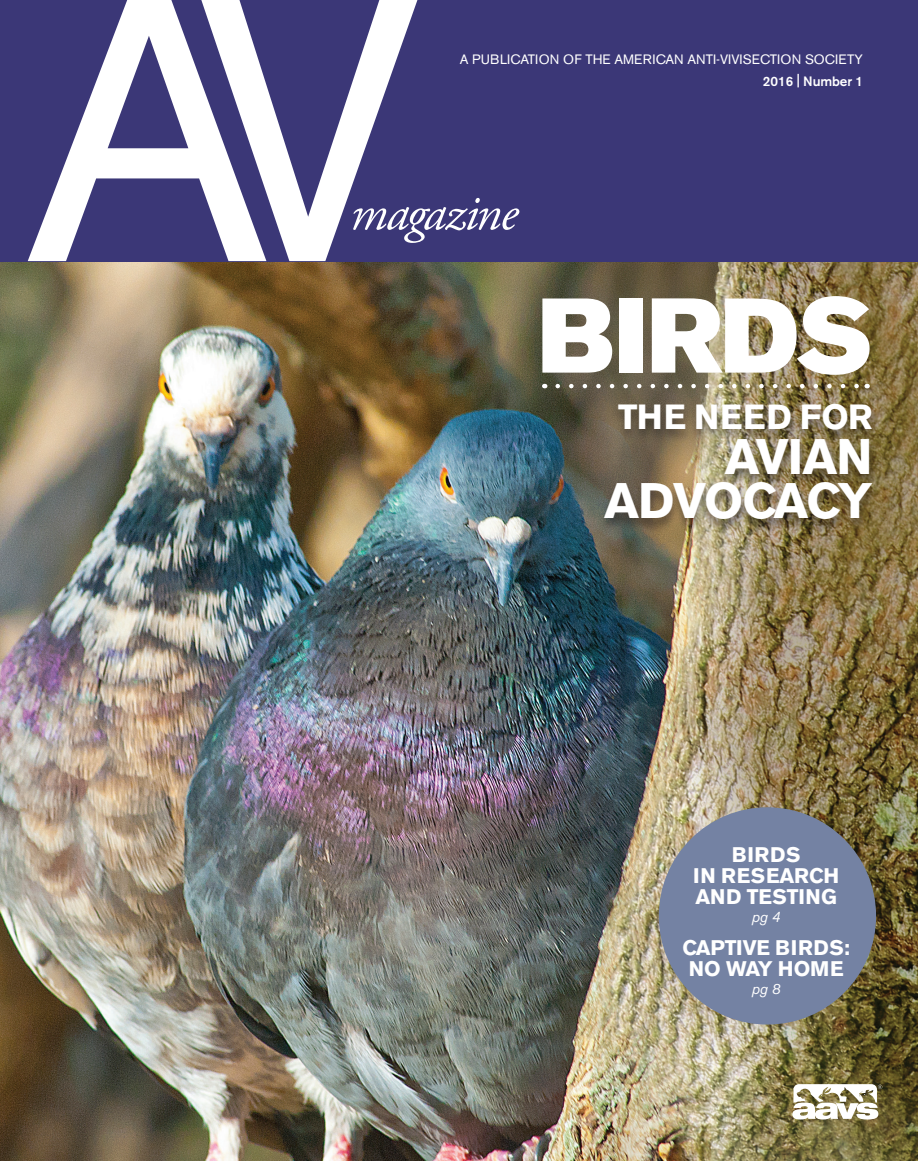
<style>
.page{position:relative;width:918px;height:1161px;background:#fff}
.page>*{position:absolute;margin:0;border:0;box-sizing:border-box;transform-origin:0 0}
.t1{font:382.5px "Akzidenz Grotesk BE";color:#fff}
.t2{font:105px "Akzidenz Grotesk BE Super";letter-spacing:-.005em;color:#fff}
.t3{font:italic 51px "Adobe Garamond Pro";letter-spacing:-.02em;color:#fff}
.t4{font:700 49.5px/44.5px "Akzidenz Grotesk BE";letter-spacing:-.02em;color:#fff;text-align:right}
.t5{font:700 34.65px "Akzidenz Grotesk BE";letter-spacing:.02em;color:#fff}
.t6{font:700 21px/21px "Akzidenz Grotesk BE";letter-spacing:.03em;color:#fff;text-align:center}
.t7{font:700 21px/21px "Akzidenz Grotesk BE";letter-spacing:-.01em;color:#fff}
.t8{font:italic 15px "Akzidenz Grotesk BE";color:#fff}
.t9{font:13.5px "Akzidenz Grotesk BE";color:#fff}
.t10{font:500 13.5px "Akzidenz Grotesk BE";letter-spacing:-.01em;color:#fff}
</style>
<div class="page">
<img style="left:0;top:261px;width:918px;height:900px">
<div style="left:0;top:0;width:918px;height:261px;background:#3b3777"></div>
<svg style="left:792px;top:1084px;width:90px;height:36px"></svg>
<div style="left:598px;top:403px;width:282px;height:131px;background:#231f20;opacity:.5"></div>
<div style="left:659px;top:807px;width:217px;height:218px;background:#7482a3;border-radius:50%"></div>
<svg style="left:558px;top:384px;width:302px;height:4px"></svg>
<h1 class="t1" style="left:24px;top:-100px;width:403px">AV</h1>
<p class="t9" style="left:460px;top:52px;width:405px">A PUBLICATION OF THE AMERICAN ANTI-VIVISECTION SOCIETY</p>
<p class="t10" style="left:763px;top:73px;width:102px">2016 | Number 1</p>
<h3 class="t3" style="left:350px;top:182px;width:169px">magazine</h3>
<h2 class="t2" style="left:538px;top:275px;width:336px">BIRDS</h2>
<h3 class="t5" style="left:618px;top:397px;width:256px">THE NEED FOR</h3>
<h3 class="t4" style="left:604px;top:435px;width:270px">AVIAN<br>ADVOCACY</h3>
<h3 class="t6" style="left:693px;top:844px;width:147px">BIRDS<br>IN RESEARCH<br>AND TESTING</h3>
<p class="t8" style="left:752px;top:907px;width:30px">pg 4</p>
<h3 class="t7" style="left:682px;top:937px;width:169px">CAPTIVE BIRDS:<br>NO WAY HOME</h3>
<p class="t8" style="left:752px;top:979px;width:30px">pg 8</p>
</div>
